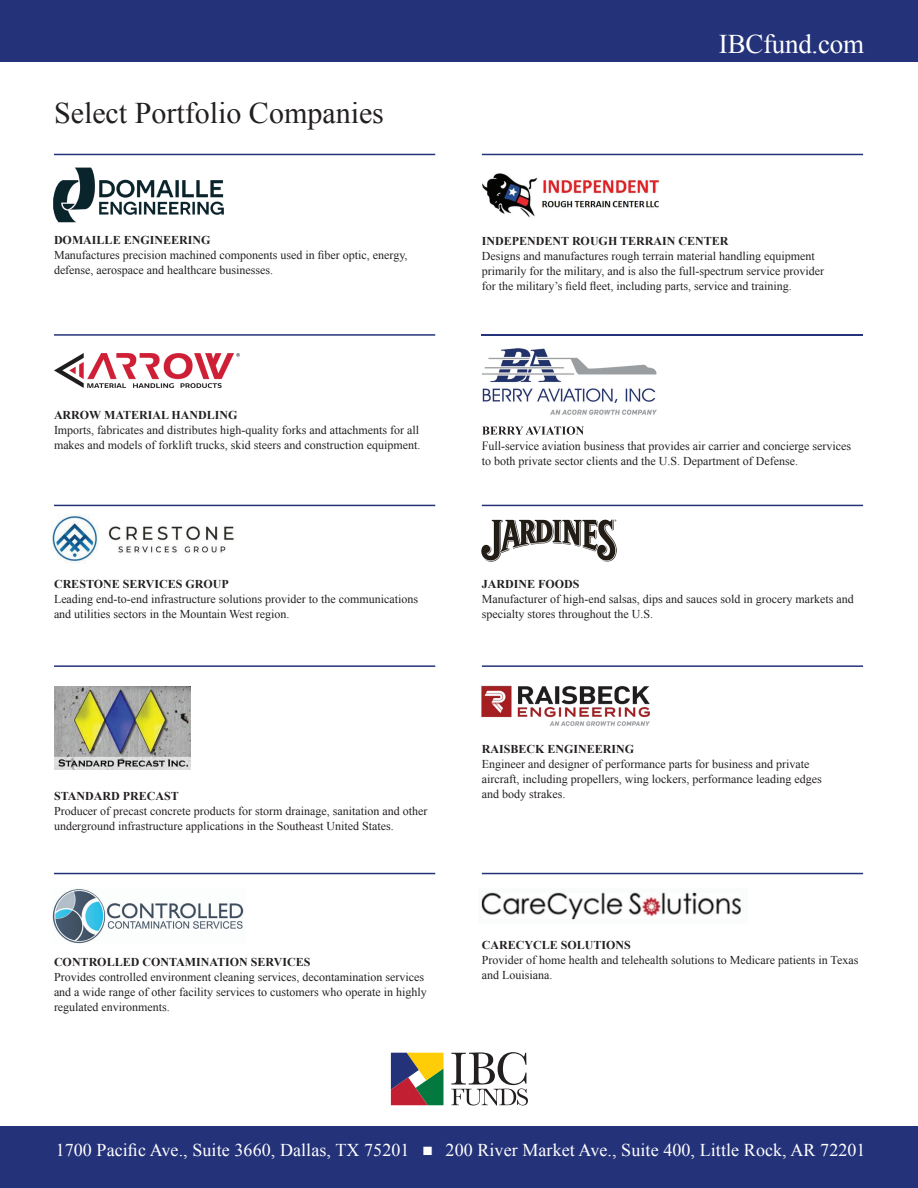
<style>
.page{position:relative;width:918px;height:1188px;background:#fff}
.page>*{position:absolute;margin:0;border:0;box-sizing:border-box;transform-origin:0 0}
.t1{font:30px "Times New Roman";color:#231f20}
.t2{font:27px "Times New Roman";letter-spacing:-.01em;color:#fff}
.t3{font:18px "Times New Roman";letter-spacing:.005em;color:#fff}
.t4{font:12px/15px "Times New Roman";color:#231f20}
.t5{font:700 12px "Times New Roman";color:#231f20}
</style>
<div class="page">
<img style="left:52px;top:889px;width:192px;height:55px">
<div style="left:0;top:1126px;width:918px;height:62px;background:#243279"></div>
<svg style="left:451px;top:1052px;width:77px;height:54px"></svg>
<svg style="left:391px;top:1053px;width:52px;height:52px;background:#836f49"></svg>
<hr style="left:54px;top:154px;width:381px;height:1px;background:#243279">
<hr style="left:54px;top:334px;width:381px;height:2px;background:#243279">
<hr style="left:54px;top:505px;width:381px;height:1px;background:#243279">
<hr style="left:54px;top:665px;width:381px;height:2px;background:#243279">
<hr style="left:54px;top:873px;width:381px;height:1px;background:#243279">
<hr style="left:482px;top:154px;width:381px;height:1px;background:#243279">
<hr style="left:482px;top:334px;width:381px;height:2px;background:#243279">
<hr style="left:482px;top:505px;width:381px;height:1px;background:#243279">
<hr style="left:482px;top:665px;width:381px;height:2px;background:#243279">
<hr style="left:482px;top:873px;width:381px;height:1px;background:#243279">
<img style="left:52px;top:515px;width:47px;height:47px">
<img style="left:108px;top:526px;width:126px;height:27px">
<img style="left:54px;top:167px;width:169px;height:56px">
<img style="left:54px;top:353px;width:186px;height:34px">
<img style="left:481px;top:685px;width:169px;height:41px">
<img style="left:482px;top:348px;width:175px;height:94px">
<img style="left:482px;top:426px;width:102px;height:9px">
<img style="left:54px;top:687px;width:137px;height:82px">
<img style="left:482px;top:519px;width:135px;height:43px">
<img style="left:482px;top:173px;width:177px;height:45px">
<img style="left:481px;top:891px;width:260px;height:29px">
<div style="left:0;top:0;width:918px;height:62px;background:#243279"></div>
<h1 class="t1" style="left:54px;top:93px;width:331px">Select Portfolio Companies</h1>
<p class="t5" style="left:54px;top:232px;width:158px">DOMAILLE ENGINEERING</p>
<p class="t4" style="left:54px;top:248px;width:355px">Manufactures precision machined components used in fiber optic, energy, defense, aerospace and healthcare businesses.</p>
<p class="t5" style="left:54px;top:407px;width:185px">ARROW MATERIAL HANDLING</p>
<p class="t4" style="left:54px;top:423px;width:368px">Imports, fabricates and distributes high-quality forks and attachments for all makes and models of forklift trucks, skid steers and construction equipment.</p>
<p class="t5" style="left:54px;top:575px;width:176px">CRESTONE SERVICES GROUP</p>
<p class="t4" style="left:54px;top:591px;width:366px">Leading end-to-end infrastructure solutions provider to the communications and utilities sectors in the Mountain West region.</p>
<p class="t5" style="left:54px;top:788px;width:126px">STANDARD PRECAST</p>
<p class="t4" style="left:54px;top:803px;width:375px">Producer of precast concrete products for storm drainage, sanitation and other underground infrastructure applications in the Southeast United States.</p>
<p class="t5" style="left:54px;top:954px;width:258px">CONTROLLED CONTAMINATION SERVICES</p>
<p class="t4" style="left:54px;top:970px;width:374px">Provides controlled environment cleaning services, decontamination services and a wide range of other facility services to customers who operate in highly regulated environments.</p>
<h2 class="t2" style="left:719px;top:26px;width:147px">IBCfund.com</h2>
<p class="t5" style="left:482px;top:232px;width:248px">INDEPENDENT ROUGH TERRAIN CENTER</p>
<p class="t4" style="left:482px;top:248px;width:344px">Designs and manufactures rough terrain material handling equipment primarily for the military, and is also the full-spectrum service provider for the military’s field fleet, including parts, service and training.</p>
<p class="t4" style="left:482px;top:438px;width:371px">Full-service aviation business that provides air carrier and concierge services to both private sector clients and the U.S. Department of Defense.</p>
<p class="t5" style="left:482px;top:575px;width:99px">JARDINE FOODS</p>
<p class="t4" style="left:482px;top:591px;width:373px">Manufacturer of high-end salsas, dips and sauces sold in grocery markets and specialty stores throughout the U.S.</p>
<p class="t5" style="left:482px;top:741px;width:154px">RAISBECK ENGINEERING</p>
<p class="t4" style="left:482px;top:756px;width:341px">Engineer and designer of performance parts for business and private aircraft, including propellers, wing lockers, performance leading edges and body strakes.</p>
<p class="t5" style="left:482px;top:936px;width:151px">CARECYCLE SOLUTIONS</p>
<p class="t4" style="left:482px;top:952px;width:378px">Provider of home health and telehealth solutions to Medicare patients in Texas and Louisiana.</p>
<h3 class="t3" style="left:56px;top:1138px;width:811px">1700 Pacific Ave., Suite 3660, Dallas, TX 75201 ■ 200 River Market Ave., Suite 400, Little Rock, AR 72201</h3>
</div>
